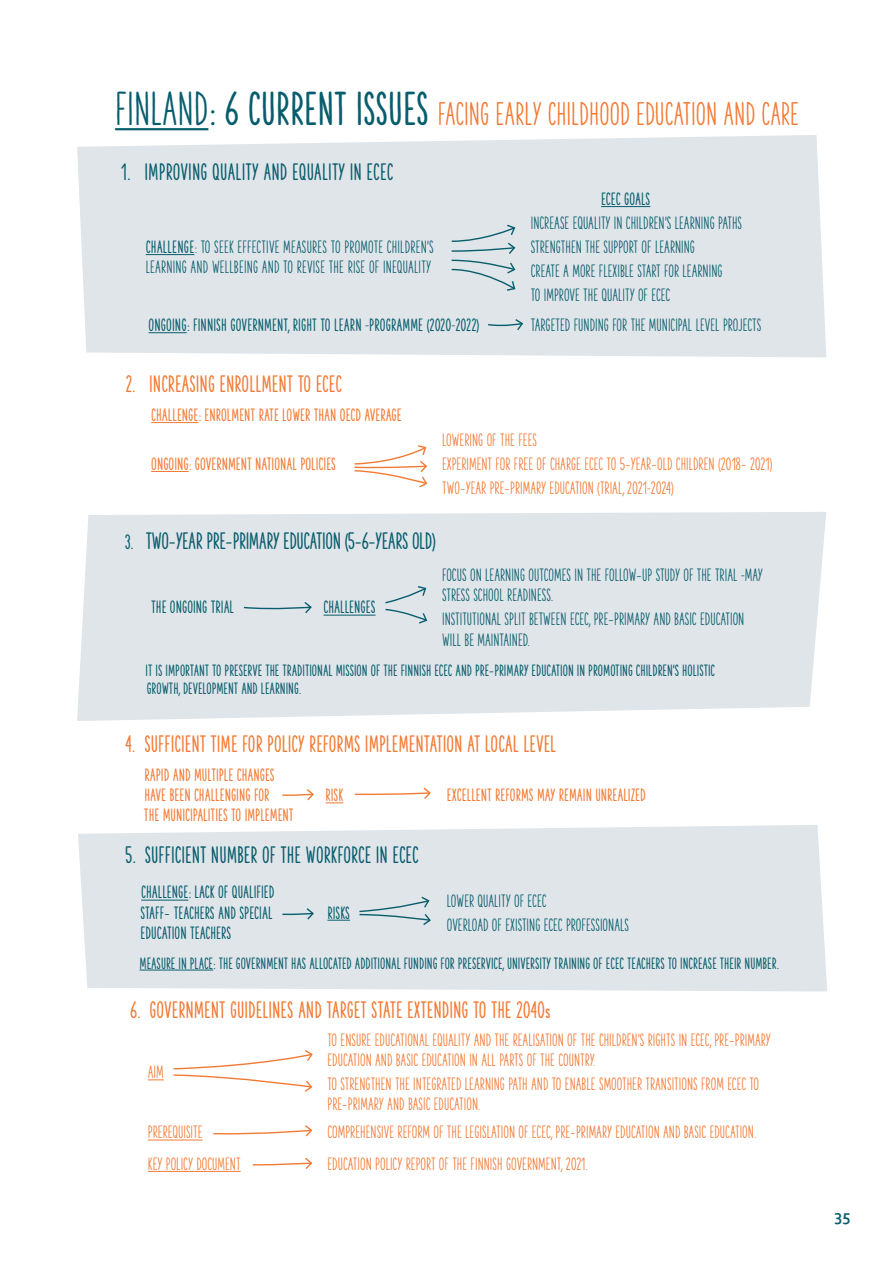
<style>
.page{position:relative;width:893px;height:1263px;background:#fff}
.page>*{position:absolute;margin:0;border:0;box-sizing:border-box;transform-origin:0 0}
.t1{font:900 30.6px "The Hand";color:#f37a34}
.t2{font:22.35px "The Hand Extrablack";color:#f37a34}
.t3{font:22.35px "The Hand Extrablack";color:#085d6d}
.t4{font:22.35px "The Hand Extrablack";letter-spacing:-.02em;color:#085d6d}
.t5{font:900 16.65px/24px "The Hand";color:#f37a34}
.t6{font:900 16.65px/24px "The Hand";color:#085d6d}
.t7{font:16.65px/20.1px "The Hand Extrablack";color:#f37a34}
.t8{font:16.65px/20.1px "The Hand Extrablack";color:#085d6d}
.t9{font:700 16.5px "Corbel";color:#085d6d}
.t10{font:15.3px/18.5px "The Hand Extrablack";color:#085d6d}
.s1{font-size:44.55px;color:#085d6d}
.s2{font-family:"The Hand Extrablack";font-weight:400;font-size:44.55px;color:#085d6d}
.s3{font-family:"The Hand Extrablack";font-weight:400}
.s4{font-size:19.5px}
</style>
<div class="page">
<div style="left:77px;top:135px;width:749px;height:222px;background:#e0e5e9"></div>
<div style="left:78px;top:825px;width:749px;height:166px;background:#e0e5e9"></div>
<div style="left:77px;top:512px;width:749px;height:209px;background:#e0e5e9"></div>
<hr style="left:146px;top:254px;width:48px;height:1px;background:#085d6d">
<hr style="left:601px;top:206px;width:49px;height:1px;background:#085d6d">
<hr style="left:149px;top:332px;width:38px;height:1px;background:#085d6d">
<hr style="left:151px;top:422px;width:47px;height:1px;background:#f37a34">
<hr style="left:151px;top:471px;width:38px;height:1px;background:#f37a34">
<hr style="left:323px;top:615px;width:52px;height:1px;background:#085d6d">
<svg style="left:325px;top:802px;width:18px;height:1px"></svg>
<hr style="left:141px;top:900px;width:47px;height:1px;background:#085d6d">
<svg style="left:327px;top:920px;width:23px;height:1px"></svg>
<hr style="left:140px;top:970px;width:73px;height:1px;background:#085d6d">
<svg style="left:148px;top:1079px;width:16px;height:1px"></svg>
<hr style="left:148px;top:1139px;width:55px;height:1px;background:#f37a34">
<hr style="left:148px;top:1171px;width:93px;height:1px;background:#f37a34">
<hr style="left:115px;top:128px;width:93px;height:2px;background:#085d6d">
<svg style="left:242px;top:600px;width:71px;height:15px"></svg>
<svg style="left:354px;top:787px;width:77px;height:12px"></svg>
<svg style="left:282px;top:789px;width:32px;height:12px"></svg>
<svg style="left:281px;top:907px;width:34px;height:14px"></svg>
<svg style="left:252px;top:1158px;width:61px;height:11px"></svg>
<svg style="left:487px;top:318px;width:37px;height:14px"></svg>
<svg style="left:450px;top:224px;width:66px;height:68px;background:#cad7dc"></svg>
<svg style="left:354px;top:445px;width:74px;height:43px"></svg>
<svg style="left:384px;top:585px;width:44px;height:40px;background:#ccd8dd"></svg>
<svg style="left:358px;top:895px;width:74px;height:31px;background:#c9d7dc"></svg>
<svg style="left:173px;top:1050px;width:140px;height:42px"></svg>
<svg style="left:213px;top:1125px;width:100px;height:12px"></svg>
<h1 class="t1" style="left:115px;top:96px;width:685px"><span class="s1">FINLAND</span><span class="s2">: 6 CURRENT ISSUES</span> FACING EARLY CHILDHOOD EDUCATION AND CARE</h1>
<h2 class="t3" style="left:121px;top:159px;width:274px">1. IMPROVING QUALITY AND EQUALITY IN ECEC</h2>
<p class="t6" style="left:146px;top:237px;width:290px;line-height:20.1px"><span class="s3">CHALLENGE</span>: TO SEEK EFFECTIVE MEASURES TO PROMOTE CHILDREN’S<br>LEARNING AND WELLBEING AND TO REVISE THE RISE OF INEQUALITY</p>
<p class="t8" style="left:601px;top:189px;width:51px">ECEC GOALS</p>
<p class="t6" style="left:531px;top:211px;width:213px">INCREASE EQUALITY IN CHILDREN’S LEARNING PATHS STRENGTHEN THE SUPPORT OF LEARNING<br>CREATE A MORE FLEXIBLE START FOR LEARNING<br>TO IMPROVE THE QUALITY OF ECEC</p>
<p class="t8" style="left:149px;top:315px;width:332px">ONGOING: FINNISH GOVERNMENT, RIGHT TO LEARN –PROGRAMME (2020–2022)</p>
<p class="t6" style="left:531px;top:313px;width:232px">TARGETED FUNDING FOR THE MUNICIPAL LEVEL PROJECTS</p>
<h2 class="t2" style="left:126px;top:371px;width:218px">2. INCREASING ENROLLMENT TO ECEC</h2>
<p class="t7" style="left:151px;top:405px;width:252px">CHALLENGE: ENROLMENT RATE LOWER THAN OECD AVERAGE</p>
<p class="t7" style="left:151px;top:454px;width:186px">ONGOING: GOVERNMENT NATIONAL POLICIES</p>
<p class="t5" style="left:442px;top:428px;width:332px">LOWERING OF THE FEES<br>EXPERIMENT FOR FREE OF CHARGE ECEC TO 5-YEAR-OLD CHILDREN (2018- 2021)<br>TWO-YEAR PRE-PRIMARY EDUCATION (TRIAL, 2021–2024)</p>
<h2 class="t4" style="left:125px;top:527px;width:312px"><span class="s4">3.</span> TWO-YEAR PRE-PRIMARY EDUCATION (5-6-YEARS OLD)</h2>
<p class="t6" style="left:442px;top:565px;width:322px;line-height:20.1px">FOCUS ON LEARNING OUTCOMES IN THE FOLLOW-UP STUDY OF THE TRIAL –MAY<br>STRESS SCHOOL READINESS.</p>
<p class="t6" style="left:442px;top:609px;width:304px;line-height:20.1px">INSTITUTIONAL SPLIT BETWEEN ECEC, PRE-PRIMARY AND BASIC EDUCATION<br>WILL BE MAINTAINED.</p>
<p class="t10" style="left:146px;top:661px;width:571px">IT IS IMPORTANT TO PRESERVE THE TRADITIONAL MISSION OF THE FINNISH ECEC AND PRE-PRIMARY EDUCATION IN PROMOTING CHILDREN’S HOLISTIC<br>GROWTH, DEVELOPMENT AND LEARNING.</p>
<h2 class="t2" style="left:126px;top:730px;width:432px">4. SUFFICIENT TIME FOR POLICY REFORMS IMPLEMENTATION AT LOCAL LEVEL</h2>
<p class="t7" style="left:144px;top:765px;width:151px">RAPID AND MULTIPLE CHANGES<br>HAVE BEEN CHALLENGING FOR<br>THE MUNICIPALITIES TO IMPLEMENT</p>
<p class="t8" style="left:151px;top:597px;width:84px">THE ONGOING TRIAL</p>
<p class="t8" style="left:323px;top:597px;width:54px">CHALLENGES</p>
<p class="t7" style="left:325px;top:785px;width:19px">RISK</p>
<p class="t7" style="left:447px;top:785px;width:201px">EXCELLENT REFORMS MAY REMAIN UNREALIZED</p>
<h2 class="t3" style="left:125px;top:841px;width:295px">5. SUFFICIENT NUMBER OF THE WORKFORCE IN ECEC</h2>
<p class="t8" style="left:141px;top:882px;width:135px">CHALLENGE: LACK OF QUALIFIED<br>STAFF- TEACHERS AND SPECIAL<br>EDUCATION TEACHERS</p>
<p class="t6" style="left:447px;top:888px;width:184px">LOWER QUALITY OF ECEC<br>OVERLOAD OF EXISTING ECEC PROFESSIONALS</p>
<p class="t10" style="left:140px;top:954px;width:641px">MEASURE IN PLACE: THE GOVERNMENT HAS ALLOCATED ADDITIONAL FUNDING FOR PRESERVICE, UNIVERSITY TRAINING OF ECEC TEACHERS TO INCREASE THEIR NUMBER.</p>
<h2 class="t2" style="left:130px;top:997px;width:422px">6. GOVERNMENT GUIDELINES AND TARGET STATE EXTENDING TO THE 2040s</h2>
<p class="t8" style="left:327px;top:902px;width:24px">RISKS</p>
<p class="t5" style="left:148px;top:1060px;width:17px">AIM</p>
<p class="t5" style="left:327px;top:1030px;width:445px;line-height:20.1px">TO ENSURE EDUCATIONAL EQUALITY AND THE REALISATION OF THE CHILDREN’S RIGHTS IN ECEC, PRE-PRIMARY<br>EDUCATION AND BASIC EDUCATION IN ALL PARTS OF THE COUNTRY.</p>
<p class="t5" style="left:327px;top:1074px;width:433px;line-height:20.1px">TO STRENGTHEN THE INTEGRATED LEARNING PATH AND TO ENABLE SMOOTHER TRANSITIONS FROM ECEC TO<br>PRE-PRIMARY AND BASIC EDUCATION.</p>
<p class="t5" style="left:148px;top:1120px;width:56px">PREREQUISITE</p>
<p class="t5" style="left:327px;top:1120px;width:430px">COMPREHENSIVE REFORM OF THE LEGISLATION OF ECEC, PRE-PRIMARY EDUCATION AND BASIC EDUCATION.</p>
<p class="t5" style="left:148px;top:1152px;width:94px">KEY POLICY DOCUMENT</p>
<p class="t5" style="left:327px;top:1152px;width:262px">EDUCATION POLICY REPORT OF THE FINNISH GOVERNMENT, 2021.</p>
<p class="t9" style="left:834px;top:1205px;width:18px">35</p>
</div>
